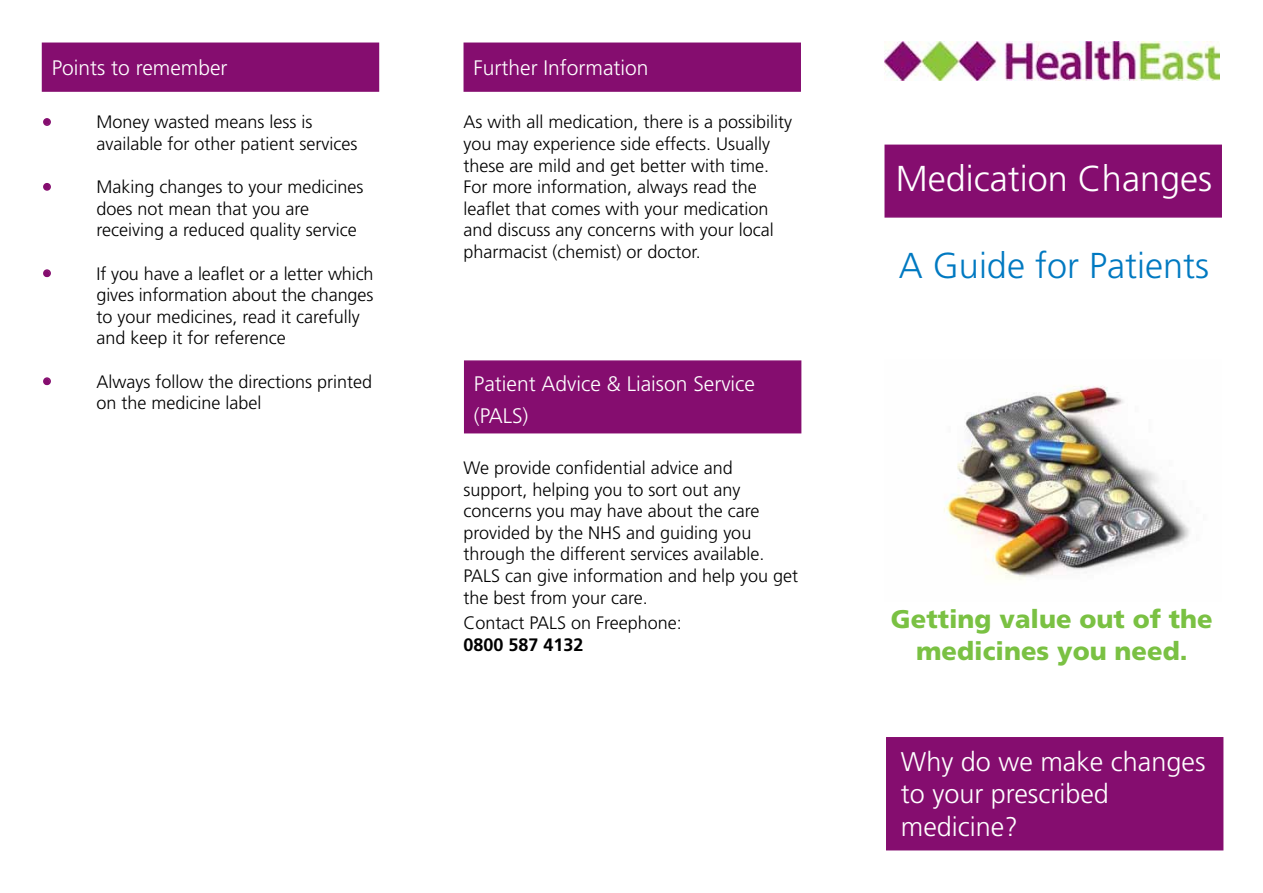
<style>
.page{position:relative;width:1263px;height:893px;background:#fff}
.page>*{position:absolute;margin:0;border:0;box-sizing:border-box;transform-origin:0 0}
.t1{font:300 36px "Frutiger";color:#fff}
.t2{font:300 36px "Frutiger";color:#0079c1}
.t3{font:300 27px/32.4px "Frutiger";color:#fff}
.t4{font:900 25.5px/32.4px "Frutiger";color:#7ac143;text-align:center}
.t5{font:300 21px/32.4px "Frutiger";color:#fff}
.t6{font:300 18px/21.6px "Frutiger";color:#000}
.t7{font:700 18px "Frutiger";color:#000}
.t8{font:300 18px "Frutiger";color:#850d6f}
</style>
<div class="page">
<img style="left:885px;top:41px;width:334px;height:40px">
<img style="left:944px;top:385px;width:246px;height:195px">
<div style="left:884px;top:145px;width:338px;height:73px;background:#850d6f;border:2px solid #850d6f"></div>
<div style="left:886px;top:737px;width:337px;height:113px;background:#850d6f"></div>
<div style="left:43px;top:118px;width:8px;height:8px;border:2px solid #850d6f;border-radius:50%"></div>
<div style="left:43px;top:183px;width:8px;height:8px;border:2px solid #850d6f;border-radius:50%"></div>
<div style="left:43px;top:269px;width:8px;height:8px;border:2px solid #850d6f;border-radius:50%"></div>
<div style="left:43px;top:377px;width:8px;height:8px;border:2px solid #850d6f;border-radius:50%"></div>
<div style="left:42px;top:43px;width:337px;height:49px;background:#850d6f;border:2px solid #850d6f"></div>
<div style="left:463px;top:43px;width:338px;height:49px;background:#850d6f;border:2px solid #850d6f"></div>
<div style="left:464px;top:360px;width:337px;height:73px;background:#850d6f;border:2px solid #850d6f"></div>
<p class="t5" style="left:52px;top:52px;width:177px">Points to remember</p>
<p class="t8" style="left:43px;top:112px;width:10px">•</p>
<p class="t6" style="left:97px;top:112px;width:262px">Money wasted means less is available for other patient services</p>
<p class="t8" style="left:43px;top:177px;width:10px">•</p>
<p class="t6" style="left:97px;top:176px;width:269px">Making changes to your medicines does not mean that you are receiving a reduced quality service</p>
<p class="t8" style="left:43px;top:263px;width:10px">•</p>
<p class="t6" style="left:97px;top:263px;width:279px">If you have a leaflet or a letter which gives information about the changes to your medicines, read it carefully and keep it for reference</p>
<p class="t8" style="left:43px;top:371px;width:10px">•</p>
<p class="t6" style="left:97px;top:371px;width:277px">Always follow the directions printed on the medicine label</p>
<p class="t5" style="left:473px;top:52px;width:176px">Further Information</p>
<p class="t6" style="left:463px;top:112px;width:330px">As with all medication, there is a possibility you may experience side effects. Usually these are mild and get better with time.<br>For more information, always read the leaflet that comes with your medication and discuss any concerns with your local pharmacist (chemist) or doctor.</p>
<p class="t5" style="left:474px;top:368px;width:283px">Patient Advice &amp; Liaison Service (PALS)</p>
<p class="t6" style="left:463px;top:457px;width:336px">We provide confidential advice and support, helping you to sort out any concerns you may have about the care provided by the NHS and guiding you through the different services available.<br>PALS can give information and help you get the best from your care.</p>
<p class="t6" style="left:463px;top:613px;width:220px">Contact PALS on Freephone:</p>
<p class="t7" style="left:463px;top:634px;width:122px">0800 587 4132</p>
<h1 class="t1" style="left:896px;top:159px;width:318px">Medication Changes</h1>
<h1 class="t2" style="left:899px;top:245px;width:312px">A Guide for Patients</h1>
<h3 class="t4" style="left:891px;top:603px;width:323px">Getting value out of the medicines you need.</h3>
<h2 class="t3" style="left:901px;top:746px;width:306px">Why do we make changes to your prescribed medicine?</h2>
</div>
